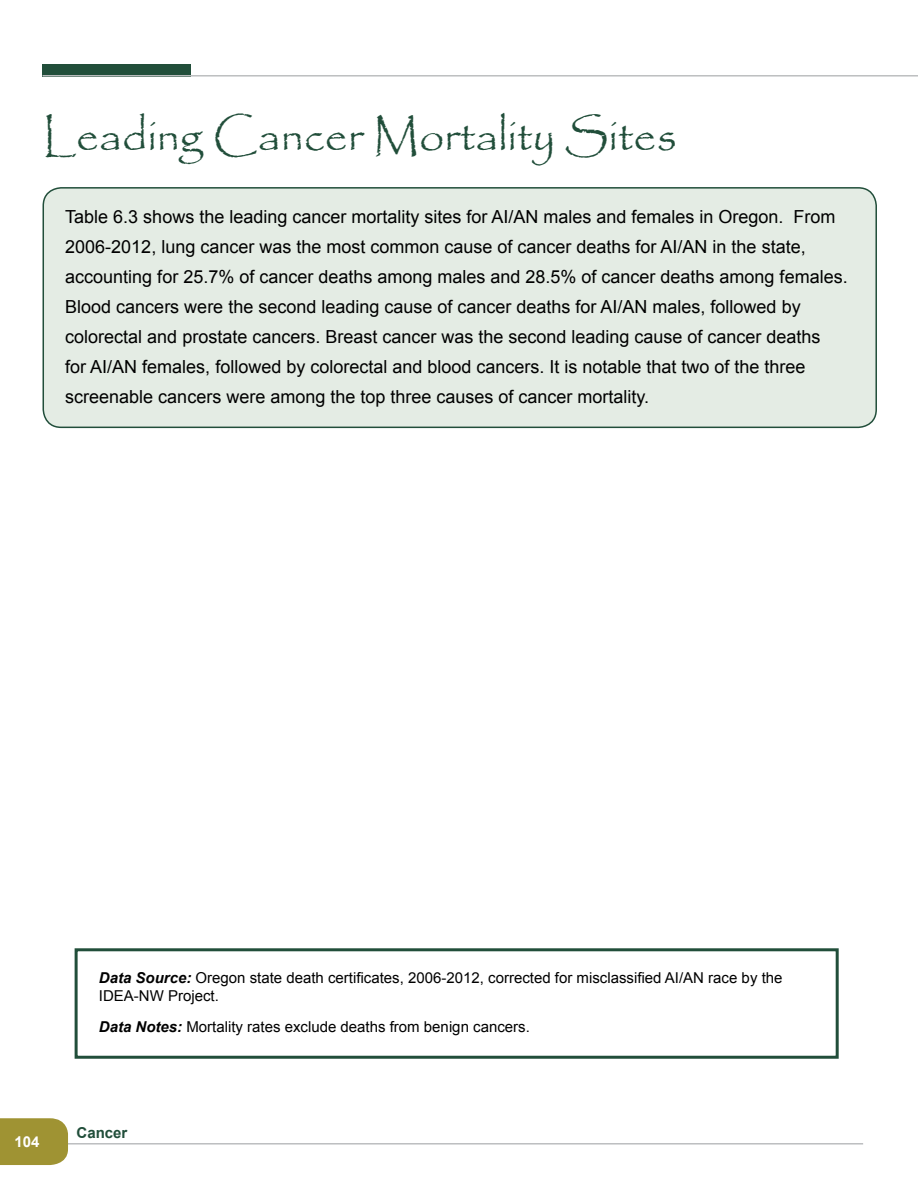
<style>
.page{position:relative;width:918px;height:1188px;background:#fff}
.page>*{position:absolute;margin:0;border:0;box-sizing:border-box;transform-origin:0 0}
.t1{font:45px "Papyrus";color:#214e3a}
.t2{font:18px/30px "Arial";color:#000}
.t3{font:15px/18px "Arial";color:#000}
.t4{font:700 15px "Arial";color:#214e3a}
.t5{font:700 15px "Arial";color:#fff}
.s1{font-weight:700;font-style:italic}
</style>
<div class="page">
<hr style="left:51px;top:1143px;width:812px;height:2px;background:#bcbec0">
<svg style="left:0;top:1118px;width:69px;height:47px;background:#a4983e"></svg>
<div style="left:43px;top:64px;width:148px;height:13px;background:#214e3a"></div>
<hr style="left:43px;top:75px;width:875px;height:2px;background:#bcbec0">
<div style="left:43px;top:188px;width:833px;height:239px;background:#e4ece4;border-radius:18px"></div>
<div style="left:43px;top:187px;width:834px;height:241px;border:2px solid #214e3a;border-radius:18px"></div>
<div style="left:75px;top:948px;width:764px;height:111px;border:3px solid #214e3a"></div>
<h1 class="t1" style="left:43px;top:108px;width:636px">Leading Cancer Mortality Sites</h1>
<p class="t2" style="left:65px;top:202px;width:784px">Table 6.3 shows the leading cancer mortality sites for AI/AN males and females in Oregon. From 2006-2012, lung cancer was the most common cause of cancer deaths for AI/AN in the state, accounting for 25.7% of cancer deaths among males and 28.5% of cancer deaths among females.<br>Blood cancers were the second leading cause of cancer deaths for AI/AN males, followed by colorectal and prostate cancers. Breast cancer was the second leading cause of cancer deaths<br>for AI/AN females, followed by colorectal and blood cancers. It is notable that two of the three screenable cancers were among the top three causes of cancer mortality.</p>
<p class="t5" style="left:14px;top:1132px;width:27px">104</p>
<p class="t3" style="left:99px;top:969px;width:685px"><span class="s1">Data Source:</span> Oregon state death certificates, 2006-2012, corrected for misclassified AI/AN race by the<br>IDEA-NW Project.</p>
<p class="t3" style="left:99px;top:1018px;width:432px"><span class="s1">Data Notes:</span> Mortality rates exclude deaths from benign cancers.</p>
<p class="t4" style="left:77px;top:1122px;width:52px">Cancer</p>
</div>
